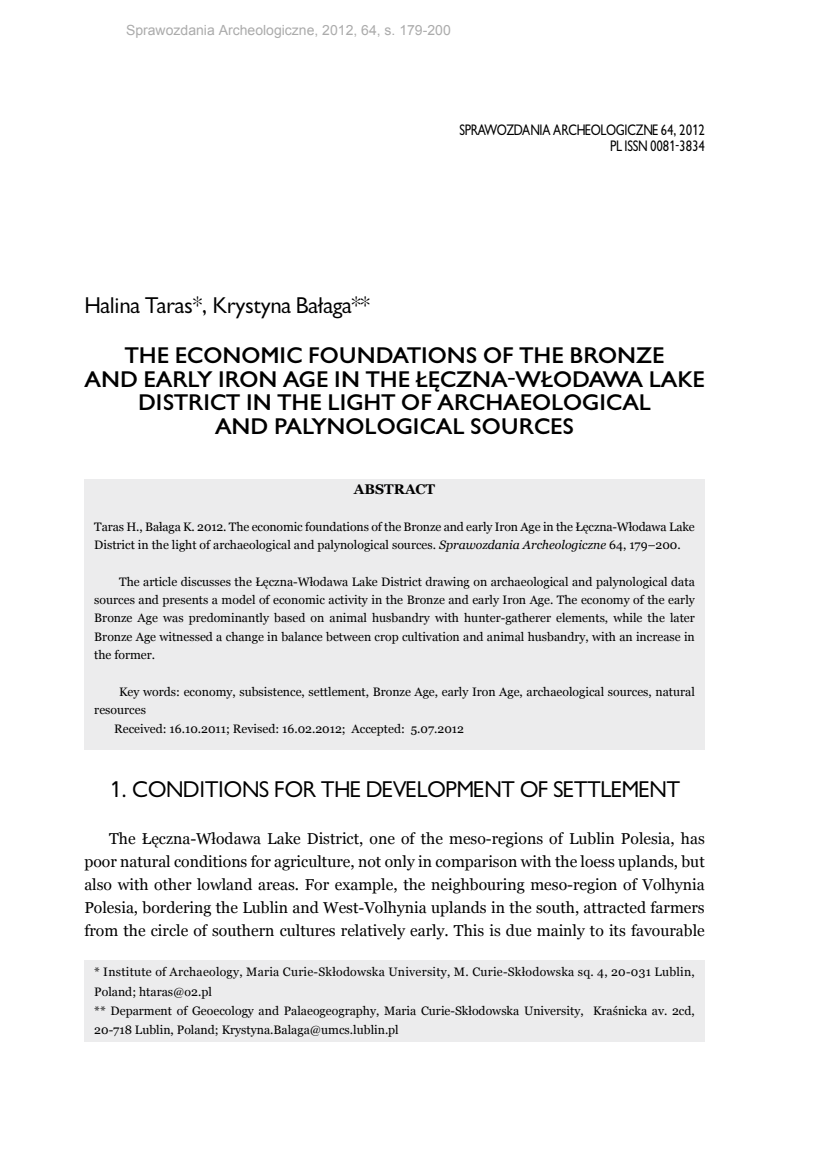
<style>
.page{position:relative;width:819px;height:1166px;background:#fff}
.page>*{position:absolute;margin:0;border:0;box-sizing:border-box;transform-origin:0 0}
.t1{font:700 21px/23.6px "Gilead CEFN";color:#000;text-align:center}
.t2{font:21px "Gilead CEFN";color:#000}
.t3{font:15.75px/23.1px "Georgia";color:#000;text-align:justify}
.t4{font:14px/16.8px "Gilead C Cnd EFN";color:#000;text-align:right}
.t5{font:14px "Arial";color:#ababab}
.t6{font:700 14px "Georgia";color:#000}
.t7{font:12.25px/18.4px "Georgia";color:#000}
.s1{font-style:italic}
</style>
<div class="page">
<div style="left:84px;top:960px;width:620px;height:82px;background:#ececed"></div>
<div style="left:84px;top:479px;width:620px;height:270px;background:#ececed"></div>
<p class="t5" style="left:126px;top:21px;width:326px">Sprawozdania Archeologiczne, 2012, 64, s. 179-200</p>
<p class="t4" style="left:459px;top:121px;width:247px">SPRAWOZDANIA ARCHEOLOGICZNE 64, 2012<br>PL ISSN 0081-3834</p>
<p class="t2" style="left:84px;top:293px;width:287px">HALINA TARAS*, KRYSTYNA BAŁAGA**</p>
<p class="t1" style="left:84px;top:344px;width:621px">THE ECONOMIC FOUNDATIONS OF THE BRONZE<br>AND EARLY I RON AGE IN THE ŁĘCZNA-WŁODAWA LAKE DISTRICT IN THE LIGHT OF ARCHAEOLOGICAL<br>AND PALYNOLOGICAL SOURCES</p>
<p class="t6" style="left:354px;top:481px;width:83px">ABSTRACT</p>
<p class="t7" style="left:94px;top:517px;width:602px">Taras H., Bałaga K. 2012. The economic foundations of the Bronze and early Iron Age in the Łęczna-Włodawa Lake<br>District in the light of archaeological and palynological sources. <span class="s1">Sprawozdania Archeologiczne</span> 64, 179–200.</p>
<p class="t7" style="left:94px;top:572px;width:602px;text-align:justify;text-indent:25px">The article discusses the Łęczna-Włodawa Lake District drawing on archaeological and palynological data sources and presents a model of economic activity in the Bronze and early Iron Age. The economy of the early Bronze Age was predominantly based on animal husbandry with hunter-gatherer elements, while the later Bronze Age witnessed a change in balance between crop cultivation and animal husbandry, with an increase in the former.</p>
<p class="t7" style="left:119px;top:682px;width:577px">Key words: economy, subsistence, settlement, Bronze Age, early Iron Age, archaeological sources, natural</p>
<p class="t7" style="left:94px;top:701px;width:53px">resources</p>
<p class="t7" style="left:114px;top:719px;width:351px">Received: 16.10.2011; Revised: 16.02.2012; Accepted: 5.07.2012</p>
<p class="t2" style="left:110px;top:777px;width:565px">1. CONDITIONS FOR THE DEVELOPMENT OF SETTLEMENT</p>
<p class="t3" style="left:84px;top:826px;width:622px;text-indent:25px">The Łęczna-Włodawa Lake District, one of the meso-regions of Lublin Polesia, has poor natural conditions for agriculture, not only in comparison with the loess uplands, but also with other lowland areas. For example, the neighbouring meso-region of Volhynia Polesia, bordering the Lublin and West-Volhynia uplands in the south, attracted farmers from the circle of southern cultures relatively early. This is due mainly to its favourable</p>
<p class="t7" style="left:94px;top:962px;width:602px;line-height:19.2px">* Institute of Archaeology, Maria Curie-Skłodowska University, M. Curie-Skłodowska sq. 4, 20-031 Lublin, Poland; htaras@o2.pl<br>** Deparment of Geoecology and Palaeogeography, Maria Curie-Skłodowska University, Kraśnicka av. 2cd, 20-718 Lublin, Poland; Krystyna.Balaga@umcs.lublin.pl</p>
</div>
